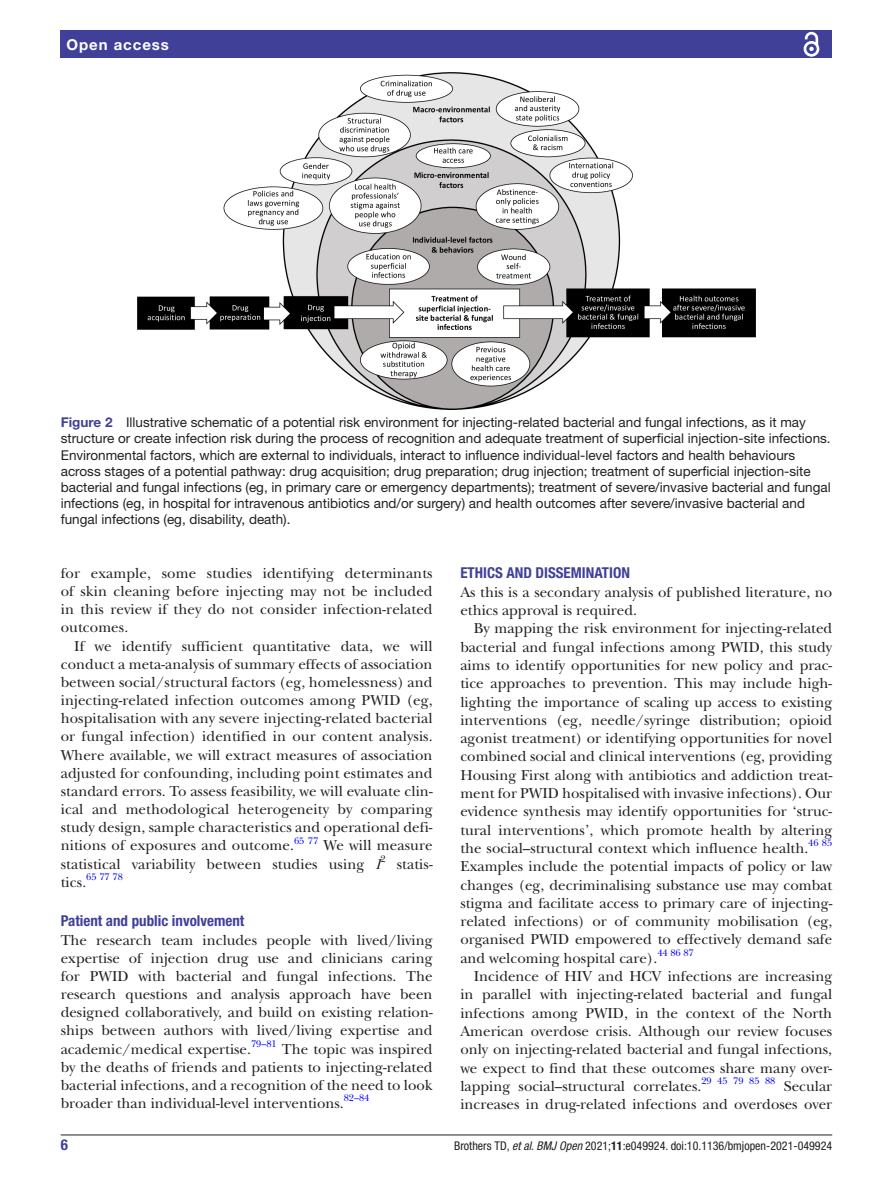
<style>
.page{position:relative;width:893px;height:1191px;background:#fff}
.page>*{position:absolute;margin:0;border:0;box-sizing:border-box;transform-origin:0 0}
.t1{font:15px/18.3px "New Baskerville";color:#231f20;text-align:justify}
.t2{font:700 condensed 15px "Helvetica Neue LT Std";color:#414099}
.t3{font:700 15px "Helvetica Neue LT Std";letter-spacing:.065em;color:#fff}
.t4{font:13.5px/16.2px "Helvetica Neue LT Std";color:#231f20}
.t5{font:condensed 12px "Helvetica Neue LT Std";color:#231f20}
.t6{font:9.9px "New Baskerville";color:#00f}
.t7{font:9.9px "New Baskerville";color:#231f20}
.s1{font-weight:700;color:#414099}
.s2{font-style:italic}
.s3{font-weight:700}
</style>
<div class="page">
<hr style="left:61px;top:1134px;width:771px;height:1px;background:#231f20">
<div style="left:61px;top:31px;width:771px;height:27px;background:#414099"></div>
<svg style="left:803px;top:31px;width:17px;height:26px"></svg>
<img style="left:138px;top:73px;width:617px;height:336px">
<p class="t3" style="left:66px;top:35px;width:104px">Open access</p>
<p class="t4" style="left:61px;top:414px;width:772px"><span class="s1">Figure 2</span> Illustrative schematic of a potential risk environment for injecting-related bacterial and fungal infections, as it may structure or create infection risk during the process of recognition and adequate treatment of superficial injection-site infections.<br>Environmental factors, which are external to individuals, interact to influence individual-level factors and health behaviours across stages of a potential pathway: drug acquisition; drug preparation; drug injection; treatment of superficial injection-site bacterial and fungal infections (eg, in primary care or emergency departments); treatment of severe/invasive bacterial and fungal infections (eg, in hospital for intravenous antibiotics and/or surgery) and health outcomes after severe/invasive bacterial and fungal infections (eg, disability, death).</p>
<p class="t1" style="left:61px;top:564px;width:373px">for example, some studies identifying determinants of skin cleaning before injecting may not be included in this review if they do not consider infection-related outcomes.</p>
<p class="t1" style="left:61px;top:636px;width:373px;text-indent:14px">If we identify sufficient quantitative data, we will conduct a meta-analysis of summary effects of association between social/structural factors (eg, homelessness) and injecting-related infection outcomes among PWID (eg, hospitalisation with any severe injecting-related bacterial or fungal infection) identified in our content analysis.<br>Where available, we will extract measures of association adjusted for confounding, including point estimates and standard errors. To assess feasibility, we will evaluate clin&shy;ical and methodological heterogeneity by comparing study design, sample characteristics and operational defi&shy;nitions of exposures and outcome.</p>
<p class="t6" style="left:294px;top:834px;width:26px">65 77</p>
<p class="t1" style="left:61px;top:836px;width:373px;text-indent:263px">We will measure statistical variability between studies using <span class="s2">I</span></p>
<p class="t7" style="left:380px;top:853px;width:7px">2</p>
<p class="t1" style="left:397px;top:854px;width:37px">statis-</p>
<p class="t6" style="left:86px;top:871px;width:38px">65 77 78</p>
<p class="t2" style="left:61px;top:912px;width:185px">Patient and public involvement</p>
<p class="t1" style="left:61px;top:930px;width:373px">The research team includes people with lived/living expertise of injection drug use and clinicians caring for PWID with bacterial and fungal infections. The research questions and analysis approach have been designed collaboratively, and build on existing relation&shy;ships between authors with lived/living expertise and academic/medical expertise.<sup>79–81</sup> The topic was inspired by the deaths of friends and patients to injecting-related bacterial infections, and a recognition of the need to look broader than individual-level interventions.<sup>82–84</sup></p>
<p class="t1" style="left:61px;top:873px;width:27px">tics.</p>
<p class="t2" style="left:460px;top:564px;width:171px">ETHICS AND DISSEMINATION</p>
<p class="t1" style="left:460px;top:583px;width:373px">As this is a secondary analysis of published literature, no ethics approval is required.</p>
<p class="t1" style="left:460px;top:619px;width:373px;text-indent:14px">By mapping the risk environment for injecting-related bacterial and fungal infections among PWID, this study aims to identify opportunities for new policy and prac&shy;tice approaches to prevention. This may include high&shy;lighting the importance of scaling up access to existing interventions (eg, needle/syringe distribution; opioid agonist treatment) or identifying opportunities for novel combined social and clinical interventions (eg, providing Housing First along with antibiotics and addiction treat&shy;ment for PWID hospitalised with invasive infections). Our evidence synthesis may identify opportunities for ‘struc&shy;tural interventions’, which promote health by altering the social–structural context which influence health.</p>
<p class="t6" style="left:808px;top:837px;width:25px">46 85</p>
<p class="t1" style="left:460px;top:857px;width:373px">Examples include the potential impacts of policy or law changes (eg, decriminalising substance use may combat stigma and facilitate access to primary care of injecting&shy;related infections) or of community mobilisation (eg, organised PWID empowered to effectively demand safe and welcoming hospital care).</p>
<p class="t6" style="left:657px;top:947px;width:38px">44 86 87</p>
<p class="t1" style="left:460px;top:967px;width:373px;text-indent:14px">Incidence of HIV and HCV infections are increasing in parallel with injecting-related bacterial and fungal infections among PWID, in the context of the North American overdose crisis. Although our review focuses only on injecting-related bacterial and fungal infections, we expect to find that these outcomes share many over&shy;lapping social–structural correlates.</p>
<p class="t6" style="left:701px;top:1075px;width:76px">29 45 79 85 88</p>
<p class="t1" style="left:460px;top:1077px;width:373px;text-align:right">Secular<br>increases in drug-related infections and overdoses over</p>
<p class="t2" style="left:61px;top:1135px;width:9px">6</p>
<p class="t5" style="left:454px;top:1138px;width:380px">Brothers TD, <span class="s2">et al</span>. <span class="s2">BMJ Open</span> 2021;<span class="s3">11</span>:e049924. doi:10.1136/bmjopen-2021-049924</p>
</div>
